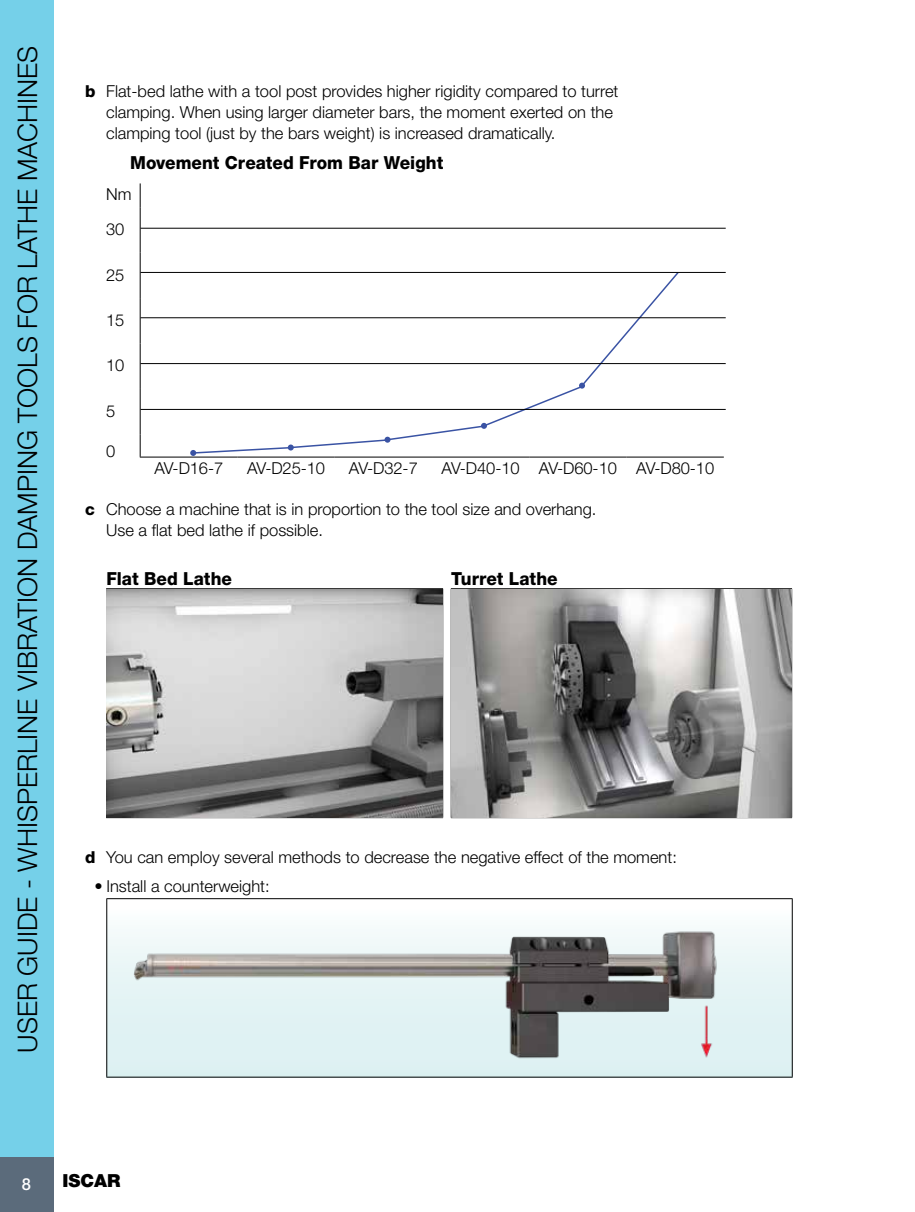
<style>
.page{position:relative;width:915px;height:1212px;background:#fff}
.page>*{position:absolute;margin:0;border:0;box-sizing:border-box;transform-origin:0 0}
.t1{font:300 27px "Helvetica Neue LT Std";color:#000}
.t2{font:800 18px "Helvetica Neue LT Std";color:#000;scale:.95 1}
.t3{font:900 18px "Helvetica Neue LT Std";color:#000}
.t4{font:300 16.5px/21px "Helvetica Neue LT Std";color:#000}
.t5{font:500 16.5px "Helvetica Neue LT Std";color:#fff}
.s1{font-weight:800}
</style>
<div class="page">
<div style="left:0;top:1156px;width:54px;height:56px;background:#5b6b7b"></div>
<div style="left:0;top:0;width:54px;height:1157px;background:#75d0e9"></div>
<svg style="left:140px;top:183px;width:1px;height:24px"></svg>
<hr style="left:140px;top:207px;width:1px;height:46px;background:#000">
<hr style="left:140px;top:253px;width:1px;height:45px;background:#000">
<hr style="left:140px;top:298px;width:1px;height:45px;background:#000">
<hr style="left:140px;top:343px;width:1px;height:46px;background:#000">
<hr style="left:140px;top:389px;width:1px;height:45px;background:#000">
<svg style="left:140px;top:434px;width:1px;height:23px"></svg>
<hr style="left:140px;top:457px;width:97px;height:1px;background:#000">
<hr style="left:237px;top:457px;width:97px;height:1px;background:#000">
<hr style="left:334px;top:457px;width:98px;height:1px;background:#000">
<hr style="left:432px;top:457px;width:97px;height:1px;background:#000">
<hr style="left:529px;top:457px;width:97px;height:1px;background:#000">
<hr style="left:626px;top:457px;width:97px;height:1px;background:#000">
<svg style="left:190px;top:271px;width:490px;height:185px"></svg>
<hr style="left:140px;top:409px;width:585px;height:1px;background:#000">
<hr style="left:140px;top:363px;width:585px;height:1px;background:#000">
<hr style="left:140px;top:317px;width:585px;height:1px;background:#000">
<hr style="left:140px;top:272px;width:585px;height:1px;background:#000">
<hr style="left:140px;top:228px;width:585px;height:1px;background:#000">
<hr style="left:106px;top:588px;width:337px;height:1px;background:#000">
<hr style="left:106px;top:589px;width:1px;height:228px;background:#000">
<hr style="left:442px;top:589px;width:1px;height:228px;background:#000">
<hr style="left:450px;top:588px;width:341px;height:1px;background:#000">
<hr style="left:450px;top:589px;width:1px;height:228px;background:#000">
<hr style="left:791px;top:589px;width:1px;height:228px;background:#000">
<hr style="left:106px;top:817px;width:337px;height:1px;background:#000">
<hr style="left:450px;top:817px;width:341px;height:1px;background:#000">
<img style="left:107px;top:589px;width:335px;height:228px">
<img style="left:451px;top:589px;width:340px;height:228px">
<div style="left:107px;top:899px;width:685px;height:178px;background:linear-gradient(to bottom,#fafdfd,#d8eff0)"></div>
<hr style="left:106px;top:898px;width:686px;height:1px;background:#000">
<hr style="left:106px;top:899px;width:1px;height:178px;background:#000">
<hr style="left:791px;top:899px;width:1px;height:178px;background:#000">
<hr style="left:106px;top:1077px;width:686px;height:1px;background:#000">
<img style="left:131px;top:899px;width:657px;height:178px">
<h1 class="t1" style="left:11px;top:1053px;width:1008px;rotate:-90deg">USER GUIDE - WHISPERLINE VIBRATION DAMPING TOOLS FOR LATHE MACHINES</h1>
<p class="t4" style="left:106px;top:80px;width:513px;text-indent:-21px"><span class="s1">b</span> Flat-bed lathe with a tool post provides higher rigidity compared to turret clamping. When using larger diameter bars, the moment exerted on the clamping tool (just by the bars weight) is increased dramatically.</p>
<p class="t2" style="left:130px;top:152px;width:331px">Movement Created From Bar Weight</p>
<p class="t4" style="left:106px;top:177px;width:27px;line-height:34.7px">Nm<br>30</p>
<p class="t4" style="left:106px;top:264px;width:20px">25</p>
<p class="t4" style="left:106px;top:309px;width:20px">15</p>
<p class="t4" style="left:106px;top:355px;width:20px">10</p>
<p class="t4" style="left:106px;top:400px;width:11px">5</p>
<p class="t4" style="left:106px;top:440px;width:11px">0</p>
<p class="t4" style="left:154px;top:457px;width:70px">AV-D16-7</p>
<p class="t4" style="left:247px;top:457px;width:79px">AV-D25-10</p>
<p class="t4" style="left:349px;top:457px;width:70px">AV-D32-7</p>
<p class="t4" style="left:441px;top:457px;width:274px">AV-D40-10 AV-D60-10 AV-D80-10</p>
<p class="t4" style="left:106px;top:498px;width:491px;text-indent:-21px"><span class="s1">c</span> Choose a machine that is in proportion to the tool size and overhang.<br>Use a flat bed lathe if possible.</p>
<p class="t2" style="left:106px;top:567px;width:133px">Flat Bed Lathe</p>
<p class="t2" style="left:451px;top:567px;width:113px">Turret Lathe</p>
<p class="t4" style="left:85px;top:846px;width:593px"><span class="s1">d</span> You can employ several methods to decrease the negative effect of the moment:</p>
<p class="t4" style="left:94px;top:875px;width:177px">• Install a counterweight:</p>
<p class="t5" style="left:22px;top:1174px;width:11px">8</p>
<p class="t3" style="left:63px;top:1170px;width:59px">ISCAR</p>
</div>
